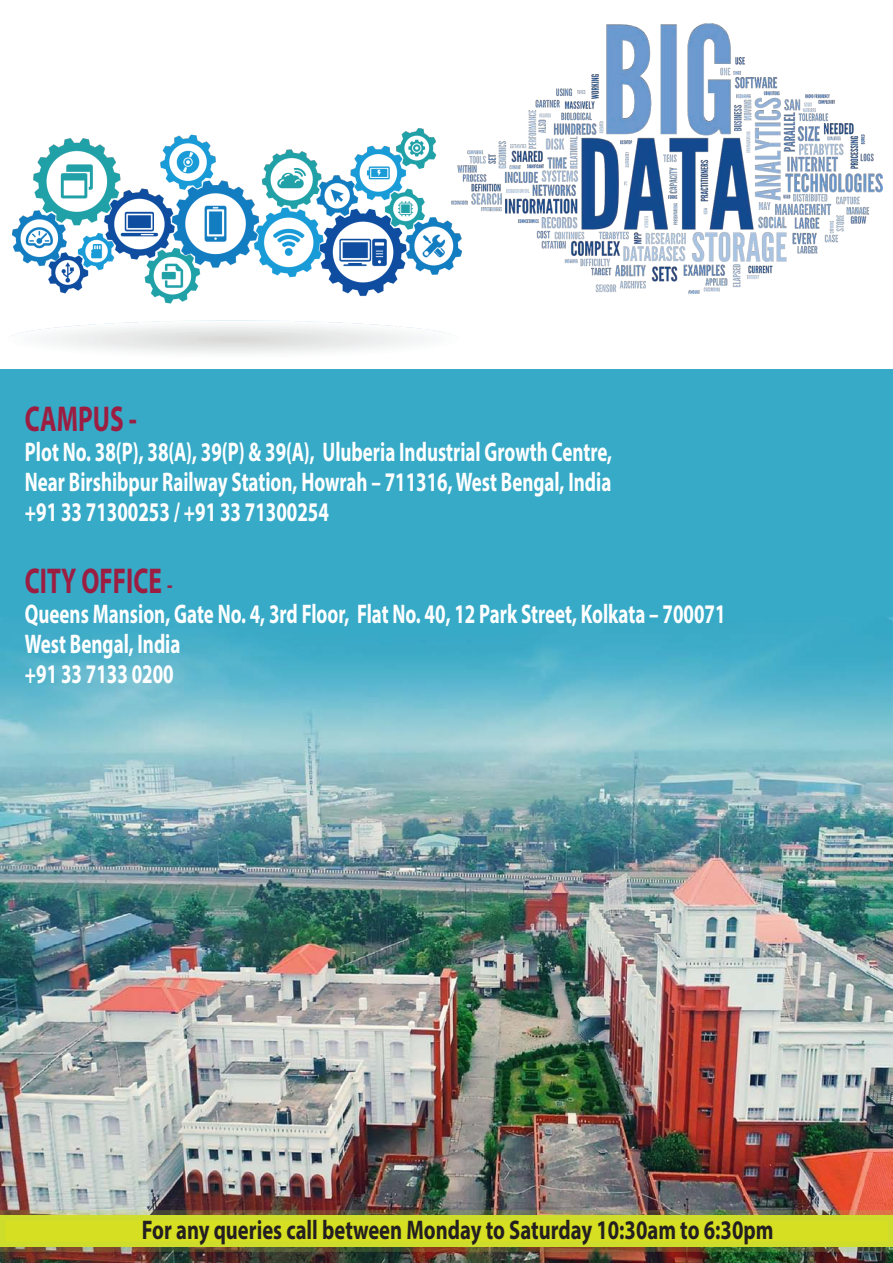
<style>
.page{position:relative;width:893px;height:1263px;background:#fff}
.page>*{position:absolute;margin:0;border:0;box-sizing:border-box;transform-origin:0 0}
.t1{font:700 36px "Myriad Pro";color:#9b1e42;scale:.7 1}
.t2{font:700 27px/30px "Myriad Pro";color:#fff;text-align:justify;scale:.7 1}
.t3{font:700 27px "Myriad Pro";color:#231f20;scale:.76 1}
.s1{font-size:24px}
</style>
<div class="page">
<img style="left:0;top:370px;width:893px;height:892px">
<svg style="left:0;top:1210px;width:893px;height:42px;background:#bcc12d"></svg>
<img style="left:461px;top:24px;width:421px;height:270px">
<img style="left:11px;top:129px;width:450px;height:224px">
<h1 class="t1" style="left:25px;top:395px;width:161px">CAMPUS -</h1>
<p class="t2" style="left:25px;top:436px;width:840px">Plot No. 38(P), 38(A), 39(P) &amp; 39(A), Uluberia Industrial Growth Centre, Near Birshibpur Railway Station, Howrah – 711316, West Bengal, India +91 33 71300253 / +91 33 71300254</p>
<h1 class="t1" style="left:25px;top:558px;width:212px">CITY OFFICE <span class="s1">-</span></h1>
<p class="t2" style="left:25px;top:598px;width:1002px;text-align:left">Queens Mansion, Gate No. 4, 3rd Floor, Flat No. 40, 12 Park Street, Kolkata – 700071<br>West Bengal, India<br>+91 33 7133 0200</p>
<p class="t3" style="left:142px;top:1212px;width:832px">For any queries call between Monday to Saturday 10:30am to 6:30pm</p>
</div>
